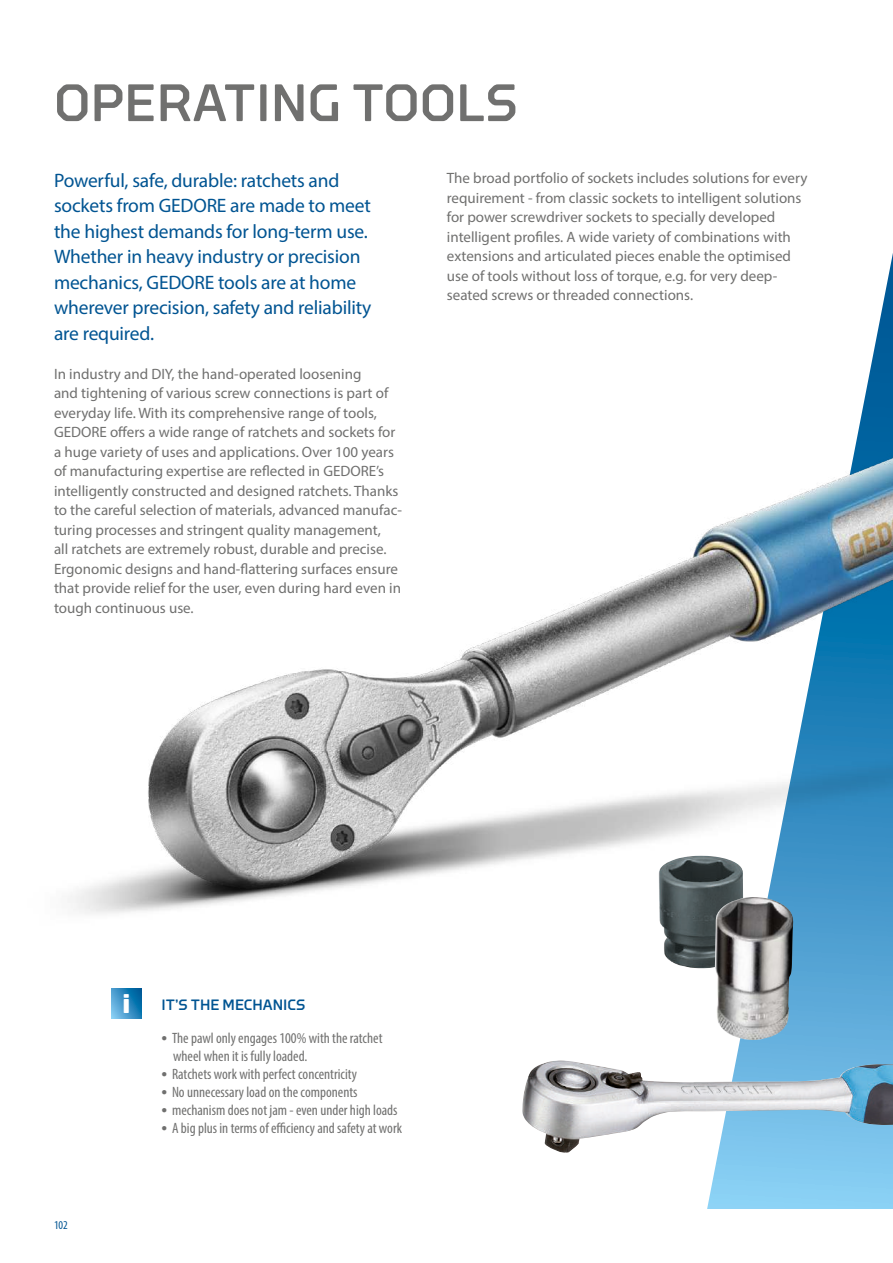
<style>
.page{position:relative;width:893px;height:1263px;background:#fff}
.page>*{position:absolute;margin:0;border:0;box-sizing:border-box;transform-origin:0 0}
.t1{font:500 52.5px "GEDORE Type";color:#70706f}
.t2{font:700 27px "GEDORE Type";color:#fff}
.t3{font:19.5px/25.5px "Myriad Pro";letter-spacing:-.01em;color:#005492}
.t4{font:15px/19.5px "Myriad Pro";color:#70706f}
.t5{font:condensed 15px/18px "Myriad Pro";color:#70706f}
.t6{font:500 15px "GEDORE Type";color:#005492}
.t7{font:condensed 12px "Myriad Pro";color:#005492}
.s1{font-size:22.5px}
</style>
<div class="page">
<img style="left:68px;top:253px;width:825px;height:956px">
<img style="left:658px;top:856px;width:86px;height:113px">
<img style="left:714px;top:897px;width:81px;height:144px">
<img style="left:522px;top:1060px;width:371px;height:92px">
<svg style="left:111px;top:988px;width:30px;height:30px"></svg>
<h1 class="t1" style="left:54px;top:73px;width:466px">OPERATING TOOLS</h1>
<p class="t3" style="left:54px;top:167px;width:319px">Powerful, safe, durable: ratchets and sockets from GEDORE are made to meet the highest demands for long-term use.<br>Whether in heavy industry or precision mechanics, GEDORE tools are at home wherever precision, safety and reliability are required.</p>
<p class="t4" style="left:54px;top:364px;width:350px">In industry and DIY, the hand-operated loosening<br>and tightening of various screw connections is part of everyday life. With its comprehensive range of tools, GEDORE offers a wide range of ratchets and sockets for a huge variety of uses and applications. Over 100 years of manufacturing expertise are reflected in GEDORE’s intelligently constructed and designed ratchets. Thanks to the careful selection of materials, advanced manufac&shy;turing processes and stringent quality management,<br>all ratchets are extremely robust, durable and precise.<br>Ergonomic designs and hand-flattering surfaces ensure that provide relief for the user, even during hard even in tough continuous use.</p>
<p class="t4" style="left:447px;top:168px;width:362px">The broad portfolio of sockets includes solutions for every requirement - from classic sockets to intelligent solutions for power screwdriver sockets to specially developed intelligent profiles. A wide variety of combinations with extensions and articulated pieces enable the optimised use of tools without loss of torque, e.g. for very deep&shy;seated screws or threaded connections.</p>
<p class="t7" style="left:54px;top:1217px;width:15px">102</p>
<h2 class="t2" style="left:122px;top:988px;width:9px">i</h2>
<p class="t6" style="left:162px;top:996px;width:145px">IT’S THE MECHANICS</p>
<p class="t5" style="left:173px;top:1029px;width:211px;text-indent:-11px"><span class="s1">•</span> The pawl only engages 100% with the ratchet wheel when it is fully loaded.</p>
<p class="t5" style="left:162px;top:1065px;width:197px"><span class="s1">•</span> Ratchets work with perfect concentricity</p>
<p class="t5" style="left:162px;top:1083px;width:197px"><span class="s1">•</span> No unnecessary load on the components</p>
<p class="t5" style="left:162px;top:1101px;width:237px"><span class="s1">•</span> mechanism does not jam - even under high loads</p>
<p class="t5" style="left:162px;top:1119px;width:242px"><span class="s1">•</span> A big plus in terms of efficiency and safety at work</p>
</div>
